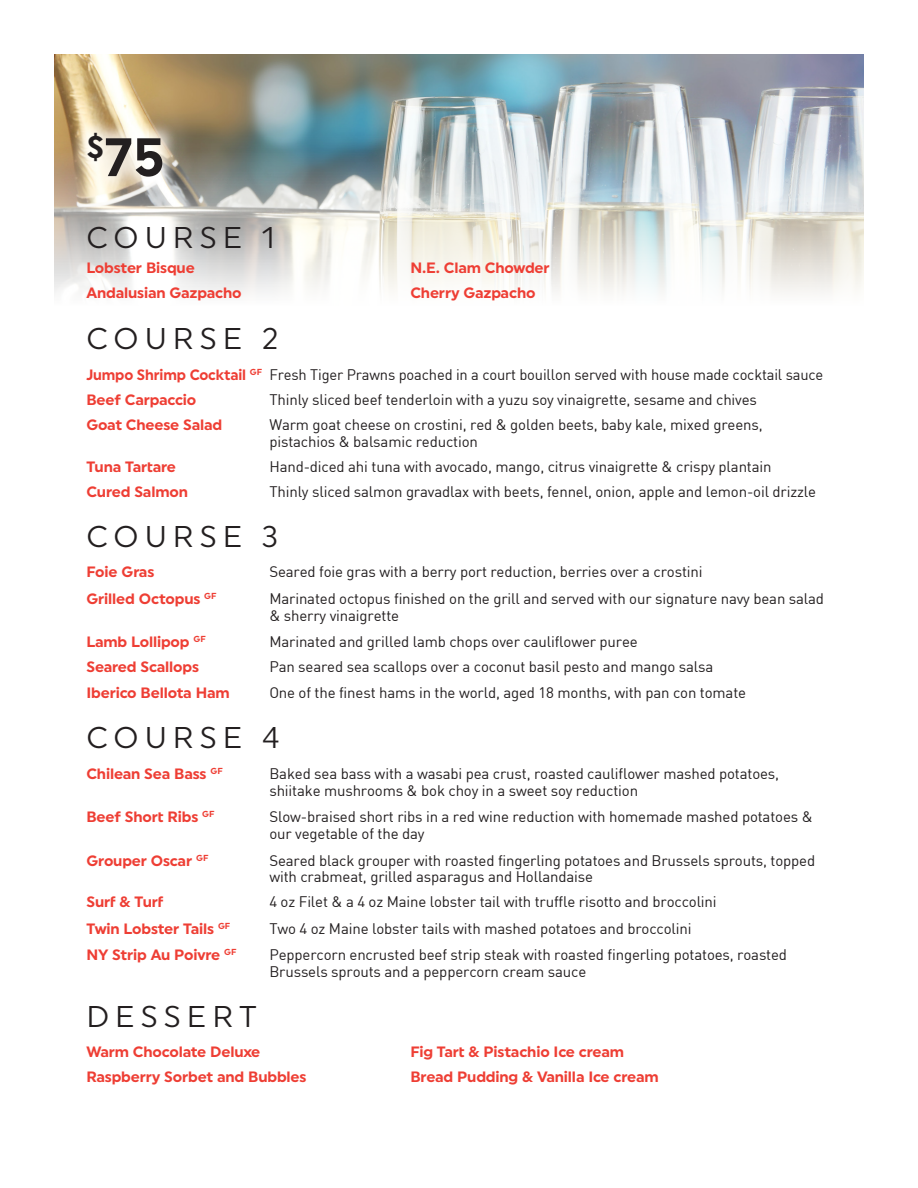
<style>
.page{position:relative;width:918px;height:1188px;background:#fff}
.page>*{position:absolute;margin:0;border:0;box-sizing:border-box;transform-origin:0 0}
.MenuItem{font:700 54px "Uniform";color:#231f20}
.MenuItem-2{font:30px "Uniform";letter-spacing:.2em;color:#231f20}
.MenuDescription{font:15px/16.5px "DIN Bek";letter-spacing:-.01em;color:#231f20}
.MenuDescription-2{font:700 15px "Uniform";letter-spacing:-.01em;color:#ee3e34}
.s1{font-family:"Uniform";font-weight:700;color:#ee3e34}
</style>
<div class="page">
<img style="left:54px;top:54px;width:810px;height:240px">
<div style="left:69px;top:115px;width:112px;height:81px;background:#fff;opacity:.75"></div>
<p class="MenuItem" style="left:86px;top:125px;width:80px"><sup>$</sup>75</p>
<p class="MenuItem-2" style="left:86px;top:220px;width:190px">COURSE 1</p>
<p class="MenuDescription-2" style="left:86px;top:259px;width:110px">Lobster Bisque</p>
<p class="MenuDescription-2" style="left:410px;top:259px;width:141px">N.E. Clam Chowder</p>
<p class="MenuDescription-2" style="left:86px;top:284px;width:157px">Andalusian Gazpacho</p>
<p class="MenuDescription-2" style="left:410px;top:284px;width:127px">Cherry Gazpacho</p>
<p class="MenuItem-2" style="left:86px;top:320px;width:194px">COURSE 2</p>
<p class="MenuDescription" style="left:86px;top:366px;width:739px"><span class="s1">Jumpo Shrimp Cocktail</span> <sup>GF</sup> Fresh Tiger Prawns poached in a court bouillon served with house made cocktail sauce</p>
<p class="MenuDescription-2" style="left:86px;top:391px;width:111px">Beef Carpaccio</p>
<p class="MenuDescription" style="left:269px;top:391px;width:489px">Thinly sliced beef tenderloin with a yuzu soy vinaigrette, sesame and chives</p>
<p class="MenuDescription-2" style="left:86px;top:416px;width:137px">Goat Cheese Salad</p>
<p class="MenuDescription" style="left:269px;top:416px;width:495px">Warm goat cheese on crostini, red &amp; golden beets, baby kale, mixed greens, pistachios &amp; balsamic reduction</p>
<p class="MenuDescription-2" style="left:86px;top:458px;width:91px">Tuna Tartare</p>
<p class="MenuDescription" style="left:269px;top:458px;width:504px">Hand-diced ahi tuna with avocado, mango, citrus vinaigrette &amp; crispy plantain</p>
<p class="MenuDescription-2" style="left:86px;top:483px;width:103px">Cured Salmon</p>
<p class="MenuDescription" style="left:269px;top:483px;width:548px">Thinly sliced salmon gravadlax with beets, fennel, onion, apple and lemon-oil drizzle</p>
<p class="MenuItem-2" style="left:86px;top:519px;width:193px">COURSE 3</p>
<p class="MenuDescription-2" style="left:86px;top:563px;width:69px">Foie Gras</p>
<p class="MenuDescription" style="left:269px;top:563px;width:435px">Seared foie gras with a berry port reduction, berries over a crostini</p>
<p class="MenuDescription-2" style="left:86px;top:590px;width:132px">Grilled Octopus <sup>GF</sup></p>
<p class="MenuDescription" style="left:269px;top:590px;width:556px">Marinated octopus finished on the grill and served with our signature navy bean salad &amp; sherry vinaigrette</p>
<p class="MenuDescription-2" style="left:86px;top:633px;width:121px">Lamb Lollipop <sup>GF</sup></p>
<p class="MenuDescription" style="left:269px;top:633px;width:370px">Marinated and grilled lamb chops over cauliflower puree</p>
<p class="MenuDescription-2" style="left:86px;top:658px;width:114px">Seared Scallops</p>
<p class="MenuDescription" style="left:269px;top:658px;width:445px">Pan seared sea scallops over a coconut basil pesto and mango salsa</p>
<p class="MenuDescription-2" style="left:86px;top:683px;width:145px">Iberico Bellota Ham</p>
<p class="MenuDescription" style="left:269px;top:684px;width:478px">One of the finest hams in the world, aged 18 months, with pan con tomate</p>
<p class="MenuItem-2" style="left:86px;top:719px;width:195px">COURSE 4</p>
<p class="MenuDescription-2" style="left:86px;top:765px;width:138px">Chilean Sea Bass <sup>GF</sup></p>
<p class="MenuDescription" style="left:269px;top:765px;width:511px">Baked sea bass with a wasabi pea crust, roasted cauliflower mashed potatoes, shiitake mushrooms &amp; bok choy in a sweet soy reduction</p>
<p class="MenuDescription-2" style="left:86px;top:808px;width:130px">Beef Short Ribs <sup>GF</sup></p>
<p class="MenuDescription" style="left:269px;top:808px;width:545px">Slow-braised short ribs in a red wine reduction with homemade mashed potatoes &amp; our vegetable of the day</p>
<p class="MenuDescription-2" style="left:86px;top:851px;width:123px">Grouper Oscar <sup>GF</sup></p>
<p class="MenuDescription" style="left:269px;top:852px;width:547px">Seared black grouper with roasted fingerling potatoes and Brussels sprouts, topped with crabmeat, grilled asparagus and Hollandaise</p>
<p class="MenuDescription-2" style="left:86px;top:893px;width:79px">Surf &amp; Turf</p>
<p class="MenuDescription" style="left:269px;top:893px;width:449px">4 oz Filet &amp; a 4 oz Maine lobster tail with truffle risotto and broccolini</p>
<p class="MenuDescription-2" style="left:86px;top:920px;width:145px">Twin Lobster Tails <sup>GF</sup></p>
<p class="MenuDescription" style="left:269px;top:920px;width:424px">Two 4 oz Maine lobster tails with mashed potatoes and broccolini</p>
<p class="MenuDescription-2" style="left:86px;top:946px;width:151px">NY Strip Au Poivre <sup>GF</sup></p>
<p class="MenuDescription" style="left:269px;top:947px;width:519px">Peppercorn encrusted beef strip steak with roasted fingerling potatoes, roasted<br>Brussels sprouts and a peppercorn cream sauce</p>
<p class="MenuItem-2" style="left:86px;top:999px;width:172px">DESSERT</p>
<p class="MenuDescription-2" style="left:86px;top:1043px;width:175px">Warm Chocolate Deluxe</p>
<p class="MenuDescription-2" style="left:410px;top:1043px;width:215px">Fig Tart &amp; Pistachio Ice cream</p>
<p class="MenuDescription-2" style="left:86px;top:1068px;width:222px">Raspberry Sorbet and Bubbles</p>
<p class="MenuDescription-2" style="left:410px;top:1068px;width:250px">Bread Pudding &amp; Vanilla Ice cream</p>
</div>
